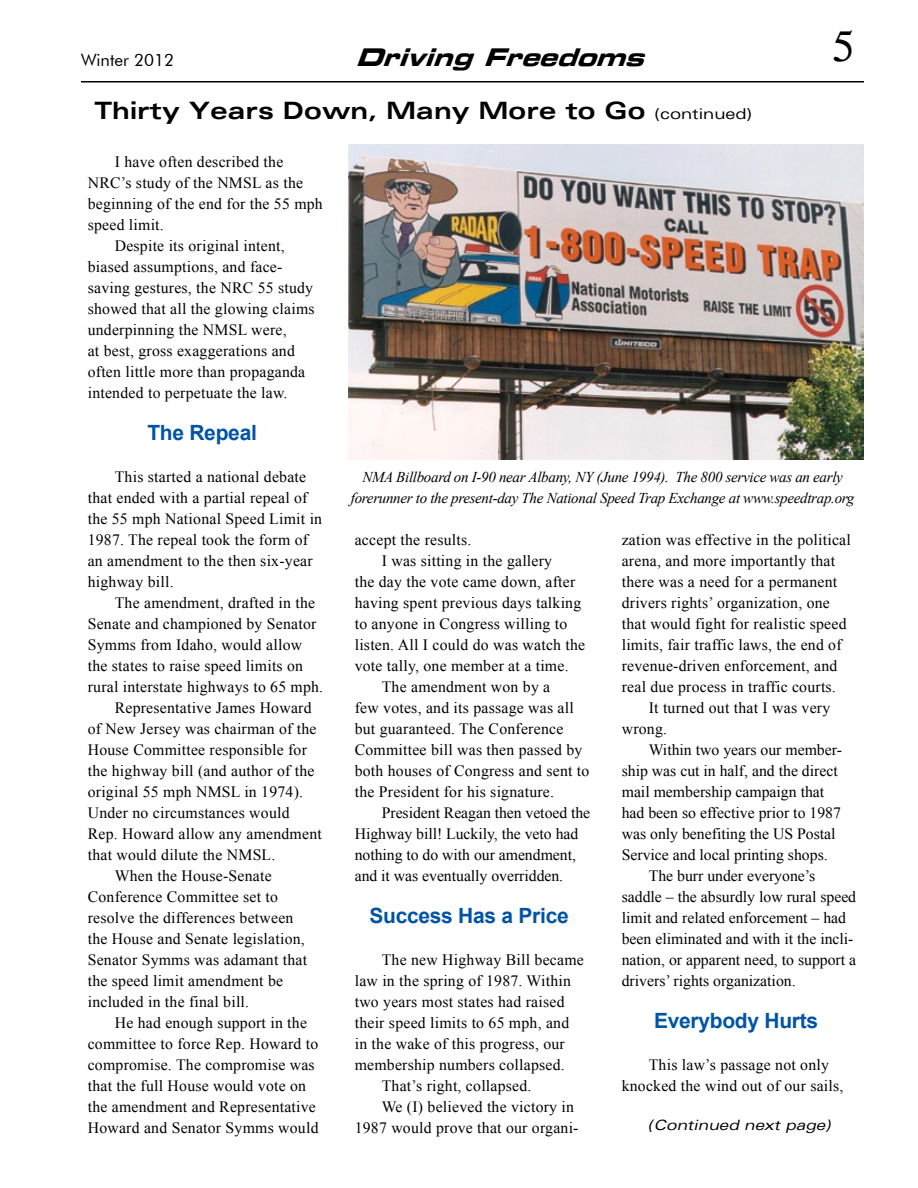
<style>
.page{position:relative;width:918px;height:1188px;background:#fff}
.page>*{position:absolute;margin:0;border:0;box-sizing:border-box;transform-origin:0 0}
.t1{font:700 expanded 24px "Univers";color:#000}
.t2{font:italic 24px "Eurostile Bold Extended Two";color:#000}
.t3{font:700 21px "Arial";letter-spacing:-.015em;color:#0054a4}
.t4{font:16.95px "Futura BT";color:#000}
.t5{font:15.75px/21px "Times New Roman";letter-spacing:.015em;color:#000}
.t6{font:italic 15px/21px "Times New Roman";letter-spacing:-.02em;color:#000;text-align:center}
.t7{font:italic expanded 14.25px "Univers";color:#000}
.s1{font-weight:400;font-size:15px}
</style>
<div class="page">
<img style="left:348px;top:145px;width:516px;height:315px">
<hr style="left:81px;top:81px;width:783px;height:1px;background:#000">
<p class="t4" style="left:81px;top:50px;width:95px">Winter 2012</p>
<h1 class="t2" style="left:355px;top:40px;width:302px">DrivingFreedoms</h1>
<h1 class="t1" style="left:94px;top:97px;width:659px">Thirty Years Down, Many More to Go <span class="s1">(continued)</span></h1>
<p class="t5" style="left:115px;top:150px;width:170px">I have often described the</p>
<p class="t5" style="left:88px;top:171px;width:217px">NRC’s study of the NMSL as the</p>
<p class="t5" style="left:88px;top:192px;width:237px">beginning of the end for the 55 mph</p>
<p class="t5" style="left:88px;top:213px;width:78px">speed limit.</p>
<p class="t5" style="left:115px;top:234px;width:172px">Despite its original intent,</p>
<p class="t5" style="left:88px;top:255px;width:196px">biased assumptions, and face-</p>
<p class="t5" style="left:88px;top:276px;width:227px">saving gestures, the NRC 55 study</p>
<p class="t5" style="left:88px;top:297px;width:228px">showed that all the glowing claims</p>
<p class="t5" style="left:88px;top:318px;width:200px">underpinning the NMSL were,</p>
<p class="t5" style="left:88px;top:339px;width:209px">at best, gross exaggerations and</p>
<p class="t5" style="left:88px;top:360px;width:219px">often little more than propaganda</p>
<p class="t5" style="left:88px;top:381px;width:201px">intended to perpetuate the law.</p>
<h2 class="t3" style="left:147px;top:418px;width:111px">The Repeal</h2>
<p class="t5" style="left:88px;top:465px;width:236px;text-indent:27px">This started a national debate that ended with a partial repeal of the 55 mph National Speed Limit in<br>1987. The repeal took the form of an amendment to the then six-year highway bill.</p>
<p class="t5" style="left:115px;top:591px;width:202px">The amendment, drafted in the</p>
<p class="t5" style="left:88px;top:612px;width:230px">Senate and championed by Senator</p>
<p class="t5" style="left:88px;top:633px;width:216px">Symms from Idaho, would allow</p>
<p class="t5" style="left:88px;top:654px;width:217px">the states to raise speed limits on</p>
<p class="t5" style="left:88px;top:675px;width:237px">rural interstate highways to 65 mph.</p>
<p class="t5" style="left:115px;top:696px;width:198px">Representative James Howard</p>
<p class="t5" style="left:88px;top:717px;width:230px">of New Jersey was chairman of the</p>
<p class="t5" style="left:88px;top:738px;width:221px">House Committee responsible for</p>
<p class="t5" style="left:88px;top:759px;width:228px">the highway bill (and author of the</p>
<p class="t5" style="left:88px;top:780px;width:217px">original 55 mph NMSL in 1974).</p>
<p class="t5" style="left:88px;top:801px;width:203px">Under no circumstances would</p>
<p class="t5" style="left:88px;top:822px;width:236px">Rep. Howard allow any amendment</p>
<p class="t5" style="left:88px;top:843px;width:189px">that would dilute the NMSL.</p>
<p class="t5" style="left:115px;top:864px;width:158px">When the House-Senate</p>
<p class="t5" style="left:88px;top:885px;width:192px">Conference Committee set to</p>
<p class="t5" style="left:88px;top:906px;width:207px">resolve the differences between</p>
<p class="t5" style="left:88px;top:927px;width:219px">the House and Senate legislation,</p>
<p class="t5" style="left:88px;top:948px;width:221px">Senator Symms was adamant that</p>
<p class="t5" style="left:88px;top:969px;width:197px">the speed limit amendment be</p>
<p class="t5" style="left:88px;top:990px;width:163px">included in the final bill.</p>
<p class="t5" style="left:115px;top:1011px;width:194px">He had enough support in the</p>
<p class="t5" style="left:88px;top:1032px;width:232px">committee to force Rep. Howard to</p>
<p class="t5" style="left:88px;top:1053px;width:229px">compromise. The compromise was</p>
<p class="t5" style="left:88px;top:1074px;width:220px">that the full House would vote on</p>
<p class="t5" style="left:88px;top:1095px;width:230px">the amendment and Representative</p>
<p class="t5" style="left:88px;top:1116px;width:232px">Howard and Senator Symms would</p>
<p class="t6" style="left:351px;top:466px;width:505px">NMA Billboard on I-90 near Albany, NY (June 1994). The 800 service was an early forerunner to the present-day The National Speed Trap Exchange at www.speedtrap.org</p>
<p class="t5" style="left:355px;top:528px;width:118px">accept the results.</p>
<p class="t5" style="left:382px;top:549px;width:172px">I was sitting in the gallery</p>
<p class="t5" style="left:355px;top:570px;width:222px">the day the vote came down, after</p>
<p class="t5" style="left:355px;top:591px;width:228px">having spent previous days talking</p>
<p class="t5" style="left:355px;top:612px;width:214px">to anyone in Congress willing to</p>
<p class="t5" style="left:355px;top:633px;width:232px">listen. All I could do was watch the</p>
<p class="t5" style="left:355px;top:654px;width:215px">vote tally, one member at a time.</p>
<p class="t5" style="left:382px;top:675px;width:170px">The amendment won by a</p>
<p class="t5" style="left:355px;top:696px;width:221px">few votes, and its passage was all</p>
<p class="t5" style="left:355px;top:717px;width:210px">but guaranteed. The Conference</p>
<p class="t5" style="left:355px;top:738px;width:229px">Committee bill was then passed by</p>
<p class="t5" style="left:355px;top:759px;width:236px">both houses of Congress and sent to</p>
<p class="t5" style="left:355px;top:780px;width:201px">the President for his signature.</p>
<p class="t5" style="left:382px;top:801px;width:210px">President Reagan then vetoed the</p>
<p class="t5" style="left:355px;top:822px;width:225px">Highway bill! Luckily, the veto had</p>
<p class="t5" style="left:355px;top:843px;width:223px">nothing to do with our amendment,</p>
<p class="t5" style="left:355px;top:864px;width:210px">and it was eventually overridden.</p>
<h2 class="t3" style="left:369px;top:901px;width:201px">Success Has a Price</h2>
<p class="t5" style="left:382px;top:948px;width:204px">The new Highway Bill became</p>
<p class="t5" style="left:355px;top:969px;width:218px">law in the spring of 1987. Within</p>
<p class="t5" style="left:355px;top:990px;width:211px">two years most states had raised</p>
<p class="t5" style="left:355px;top:1011px;width:216px">their speed limits to 65 mph, and</p>
<p class="t5" style="left:355px;top:1032px;width:212px">in the wake of this progress, our</p>
<p class="t5" style="left:355px;top:1053px;width:212px">membership numbers collapsed.</p>
<p class="t5" style="left:382px;top:1074px;width:151px">That’s right, collapsed.</p>
<p class="t5" style="left:382px;top:1095px;width:194px">We (I) believed the victory in</p>
<p class="t5" style="left:355px;top:1116px;width:225px">1987 would prove that our organi-</p>
<p class="t5" style="left:622px;top:528px;width:231px">zation was effective in the political</p>
<p class="t5" style="left:622px;top:549px;width:215px">arena, and more importantly that</p>
<p class="t5" style="left:622px;top:570px;width:217px">there was a need for a permanent</p>
<p class="t5" style="left:622px;top:591px;width:210px">drivers rights’ organization, one</p>
<p class="t5" style="left:622px;top:612px;width:226px">that would fight for realistic speed</p>
<p class="t5" style="left:622px;top:633px;width:221px">limits, fair traffic laws, the end of</p>
<p class="t5" style="left:622px;top:654px;width:217px">revenue-driven enforcement, and</p>
<p class="t5" style="left:622px;top:675px;width:216px">real due process in traffic courts.</p>
<p class="t5" style="left:649px;top:696px;width:183px">It turned out that I was very</p>
<p class="t5" style="left:622px;top:717px;width:47px">wrong.</p>
<p class="t5" style="left:649px;top:738px;width:195px">Within two years our member-</p>
<p class="t5" style="left:622px;top:759px;width:218px">ship was cut in half, and the direct</p>
<p class="t5" style="left:622px;top:780px;width:204px">mail membership campaign that</p>
<p class="t5" style="left:622px;top:801px;width:221px">had been so effective prior to 1987</p>
<p class="t5" style="left:622px;top:822px;width:215px">was only benefiting the US Postal</p>
<p class="t5" style="left:622px;top:843px;width:208px">Service and local printing shops.</p>
<p class="t5" style="left:649px;top:864px;width:168px">The burr under everyone’s</p>
<p class="t5" style="left:622px;top:885px;width:236px">saddle – the absurdly low rural speed</p>
<p class="t5" style="left:622px;top:906px;width:226px">limit and related enforcement – had</p>
<p class="t5" style="left:622px;top:927px;width:233px">been eliminated and with it the incli-</p>
<p class="t5" style="left:622px;top:948px;width:236px">nation, or apparent need, to support a</p>
<p class="t5" style="left:622px;top:969px;width:175px">drivers’ rights organization.</p>
<h2 class="t3" style="left:654px;top:1006px;width:166px">Everybody Hurts</h2>
<p class="t5" style="left:622px;top:1053px;width:223px;text-indent:27px">This law’s passage not only knocked the wind out of our sails,</p>
<p class="t7" style="left:648px;top:1117px;width:184px">(Continued next page)</p>
</div>
